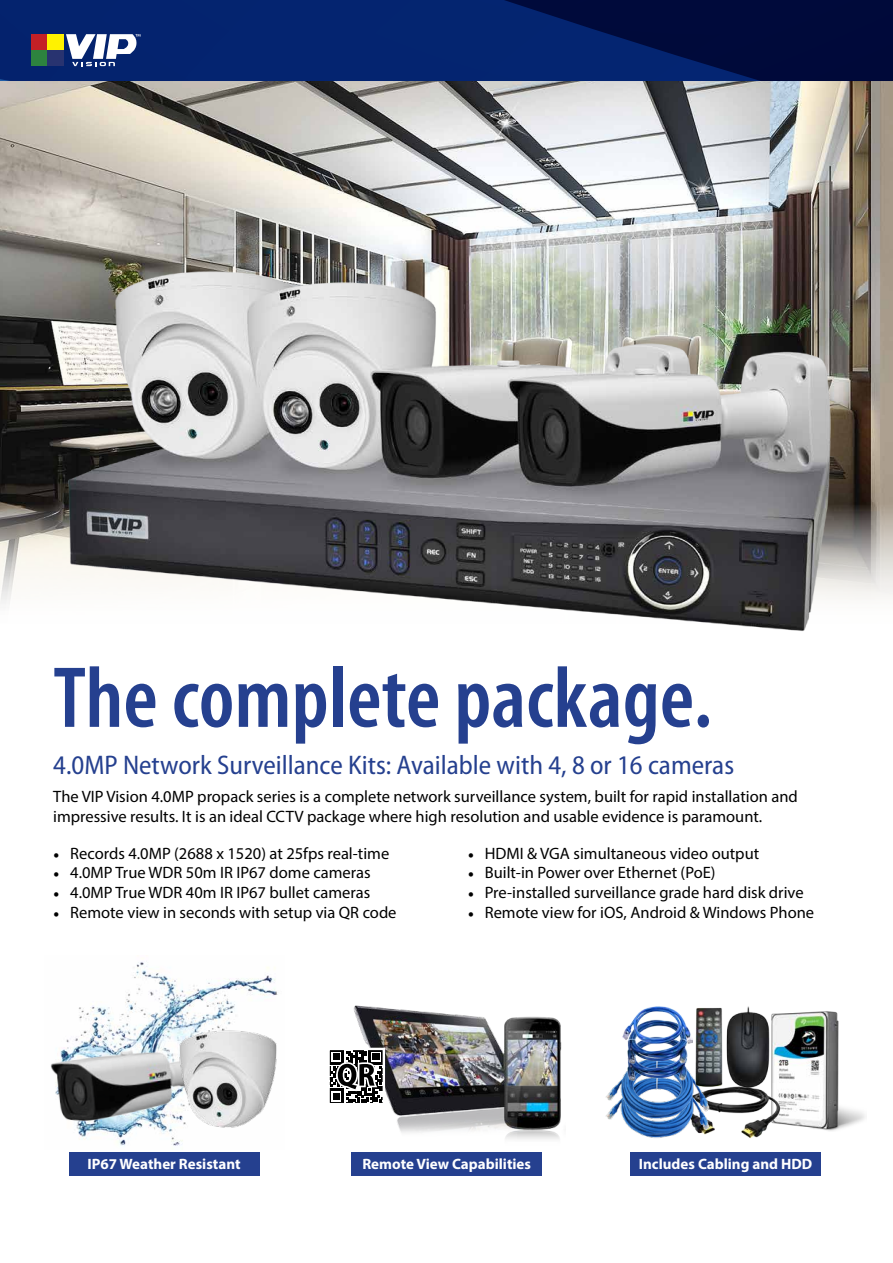
<style>
.page{position:relative;width:893px;height:1263px;background:#fff}
.page>*{position:absolute;margin:0;border:0;box-sizing:border-box;transform-origin:0 0}
.t1{font:600 condensed 87.45px "Myriad Pro";color:#25408f}
.t2{font:semi-condensed 27px "Myriad Pro";color:#25408f}
.t3{font:16.5px/19.8px "Myriad Pro";color:#000}
.t4{font:700 15px "Myriad Pro";color:#fff}
.s1{font-family:"Minion Pro"}
</style>
<div class="page">
<svg style="left:0;top:0;width:893px;height:81px;background:#021b5f"></svg>
<div style="left:31px;top:34px;width:16px;height:16px;background:#c42026"></div>
<div style="left:31px;top:50px;width:16px;height:16px;background:#2d833f"></div>
<div style="left:48px;top:34px;width:16px;height:16px;background:#fff200"></div>
<div style="left:48px;top:50px;width:16px;height:16px;background:#283370"></div>
<svg style="left:66px;top:34px;width:75px;height:32px"></svg>
<img style="left:78px;top:962px;width:200px;height:184px">
<img style="left:50px;top:1022px;width:121px;height:113px">
<img style="left:171px;top:1022px;width:107px;height:113px">
<img style="left:0;top:81px;width:893px;height:523px">
<img style="left:53px;top:255px;width:791px;height:376px">
<img style="left:353px;top:1005px;width:209px;height:134px">
<svg style="left:330px;top:1051px;width:52px;height:51px"></svg>
<div style="left:327px;top:1048px;width:58px;height:57px;border:2px solid #fff"></div>
<div style="left:351px;top:1152px;width:191px;height:23px;background:#25408f"></div>
<div style="left:69px;top:1152px;width:190px;height:23px;background:#25408f"></div>
<div style="left:630px;top:1152px;width:191px;height:23px;background:#25408f"></div>
<img style="left:771px;top:1011px;width:94px;height:120px">
<img style="left:712px;top:1084px;width:71px;height:54px">
<img style="left:625px;top:1123px;width:87px;height:15px">
<img style="left:606px;top:1073px;width:106px;height:50px">
<img style="left:625px;top:1065px;width:65px;height:17px">
<img style="left:627px;top:1045px;width:61px;height:20px">
<img style="left:694px;top:1007px;width:29px;height:82px">
<img style="left:725px;top:1006px;width:46px;height:81px">
<img style="left:622px;top:1006px;width:70px;height:39px">
<h1 class="t1" style="left:53px;top:644px;width:660px">The complete package.</h1>
<h2 class="t2" style="left:53px;top:748px;width:682px">4.0MP Network Surveillance Kits: Available with 4, 8 or 16 cameras</h2>
<p class="t3" style="left:53px;top:786px;width:746px">The VIP Vision 4.0MP propack series is a complete network surveillance system, built for rapid installation and impressive results. It is an ideal CCTV package where high resolution and usable evidence is paramount.</p>
<p class="t3" style="left:53px;top:843px;width:338px"><span class="s1">•</span> Records 4.0MP (2688 x 1520) at 25fps real-time</p>
<p class="t3" style="left:53px;top:863px;width:319px"><span class="s1">•</span> 4.0MP True WDR 50m IR IP67 dome cameras</p>
<p class="t3" style="left:53px;top:882px;width:318px"><span class="s1">•</span> 4.0MP True WDR 40m IR IP67 bullet cameras</p>
<p class="t3" style="left:53px;top:902px;width:345px"><span class="s1">•</span> Remote view in seconds with setup via QR code</p>
<p class="t3" style="left:468px;top:843px;width:293px"><span class="s1">•</span> HDMI &amp; VGA simultaneous video output</p>
<p class="t3" style="left:468px;top:863px;width:249px"><span class="s1">•</span> Built-in Power over Ethernet (PoE)</p>
<p class="t3" style="left:468px;top:882px;width:337px"><span class="s1">•</span> Pre-installed surveillance grade hard disk drive</p>
<p class="t3" style="left:468px;top:902px;width:348px"><span class="s1">•</span> Remote view for iOS, Android &amp; Windows Phone</p>
<p class="t4" style="left:88px;top:1154px;width:155px">IP67 Weather Resistant</p>
<p class="t4" style="left:362px;top:1154px;width:170px">Remote View Capabilities</p>
<p class="t4" style="left:639px;top:1154px;width:175px">Includes Cabling and HDD</p>
</div>
